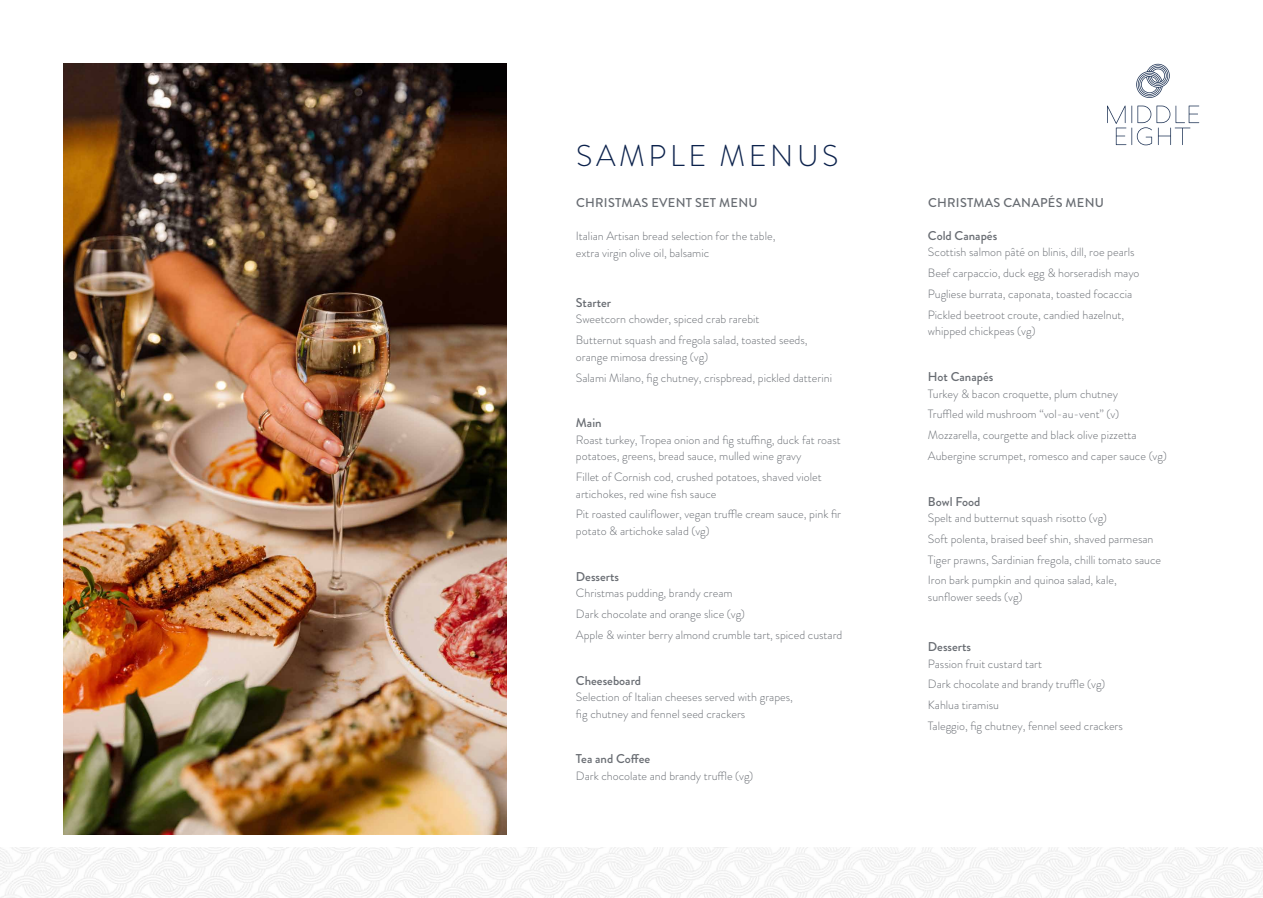
<style>
.page{position:relative;width:1263px;height:898px;background:#fff}
.page>*{position:absolute;margin:0;border:0;box-sizing:border-box;transform-origin:0 0}
.t1{font:300 30px "Brandon Grotesque";letter-spacing:.12em;color:#0c224c}
.t2{font:500 12.75px "Brandon Grotesque";color:#686c72}
.t3{font:500 12.75px "Brandon Grotesque";letter-spacing:.02em;color:#686c72}
.t4{font:300 12px/20.7px "Brandon Grotesque";color:#686c72}
</style>
<div class="page">
<svg style="left:1107px;top:64px;width:92px;height:81px"></svg>
<img style="left:64px;top:64px;width:442px;height:769px">
<h1 class="t1" style="left:576px;top:135px;width:264px">SAMPLE MENUS</h1>
<p class="t3" style="left:576px;top:193px;width:183px">CHRISTMAS EVENT SET MENU</p>
<p class="t4" style="left:576px;top:228px;width:201px;line-height:16.5px">Italian Artisan bread selection for the table, extra virgin olive oil, balsamic</p>
<p class="t2" style="left:576px;top:293px;width:37px">Starter</p>
<p class="t4" style="left:576px;top:309px;width:233px">Sweetcorn chowder, spiced crab rarebit<br>Butternut squash and fregola salad, toasted seeds,</p>
<p class="t4" style="left:576px;top:346px;width:258px">orange mimosa dressing (vg)<br>Salami Milano, fig chutney, crispbread, pickled datterini</p>
<p class="t2" style="left:576px;top:414px;width:27px">Main</p>
<p class="t4" style="left:576px;top:431px;width:266px;line-height:16.5px">Roast turkey, Tropea onion and fig stuffing, duck fat roast potatoes, greens, bread sauce, mulled wine gravy</p>
<p class="t4" style="left:576px;top:468px;width:247px;line-height:16.5px">Fillet of Cornish cod, crushed potatoes, shaved violet artichokes, red wine fish sauce</p>
<p class="t4" style="left:576px;top:506px;width:267px;line-height:16.5px">Pit roasted cauliflower, vegan truffle cream sauce, pink fir potato &amp; artichoke salad (vg)</p>
<p class="t2" style="left:576px;top:567px;width:45px">Desserts</p>
<p class="t4" style="left:576px;top:582px;width:268px">Christmas pudding, brandy cream<br>Dark chocolate and orange slice (vg)<br>Apple &amp; winter berry almond crumble tart, spiced custard</p>
<p class="t2" style="left:576px;top:671px;width:67px">Cheeseboard</p>
<p class="t4" style="left:576px;top:688px;width:219px;line-height:16.5px">Selection of Italian cheeses served with grapes, fig chutney and fennel seed crackers</p>
<p class="t2" style="left:576px;top:749px;width:76px">Tea and Coffee</p>
<p class="t4" style="left:576px;top:765px;width:179px">Dark chocolate and brandy truffle (vg)</p>
<p class="t3" style="left:928px;top:193px;width:177px">CHRISTMAS CANAPÉS MENU</p>
<p class="t2" style="left:928px;top:226px;width:71px">Cold Canapés</p>
<p class="t4" style="left:928px;top:242px;width:213px">Scottish salmon pâté on blinis, dill, roe pearls Beef carpaccio, duck egg &amp; horseradish mayo Pugliese burrata, caponata, toasted focaccia Pickled beetroot croute, candied hazelnut,</p>
<p class="t4" style="left:928px;top:320px;width:109px">whipped chickpeas (vg)</p>
<p class="t2" style="left:928px;top:367px;width:67px">Hot Canapés</p>
<p class="t4" style="left:928px;top:383px;width:240px">Turkey &amp; bacon croquette, plum chutney<br>Truffled wild mushroom “vol-au-vent” (v)<br>Mozzarella, courgette and black olive pizzetta Aubergine scrumpet, romesco and caper sauce (vg)</p>
<p class="t2" style="left:928px;top:492px;width:54px">Bowl Food</p>
<p class="t4" style="left:928px;top:507px;width:235px">Spelt and butternut squash risotto (vg)<br>Soft polenta, braised beef shin, shaved parmesan Tiger prawns, Sardinian fregola, chilli tomato sauce Iron bark pumpkin and quinoa salad, kale,</p>
<p class="t4" style="left:928px;top:586px;width:96px">sunflower seeds (vg)</p>
<p class="t2" style="left:928px;top:637px;width:45px">Desserts</p>
<p class="t4" style="left:928px;top:652px;width:196px">Passion fruit custard tart<br>Dark chocolate and brandy truffle (vg)<br>Kahlua tiramisu<br>Taleggio, fig chutney, fennel seed crackers</p>
</div>
